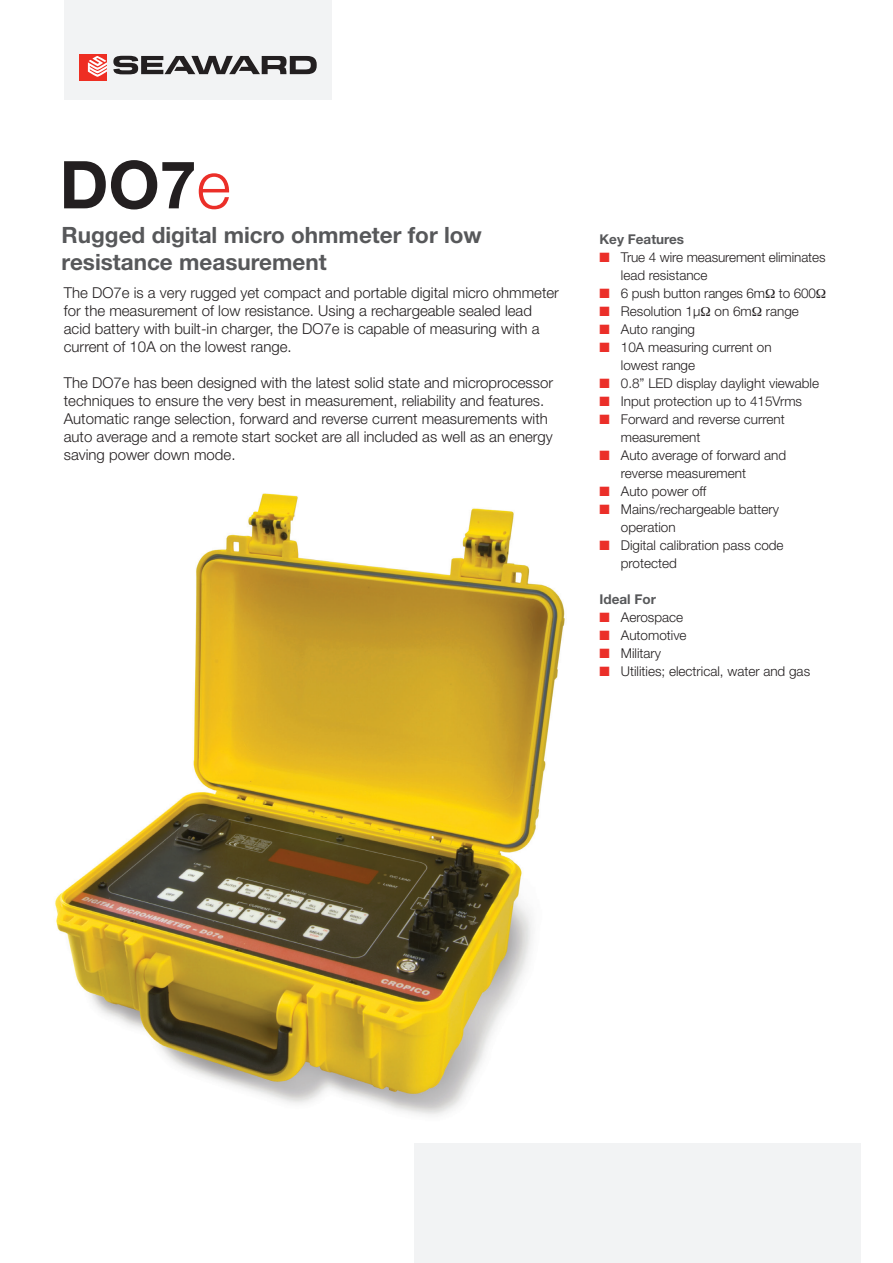
<style>
.page{position:relative;width:893px;height:1263px;background:#fff}
.page>*{position:absolute;margin:0;border:0;box-sizing:border-box;transform-origin:0 0}
.t1{font:700 66px "Helvetica Neue";color:#231f20}
.t2{font:700 22.5px/27px "Helvetica Neue";color:#57585a}
.t3{font:300 15px/18px "Helvetica Neue";color:#231f20}
.t4{font:300 13.5px/18px "Helvetica Neue";color:#231f20}
.t5{font:700 13.5px "Helvetica Neue";color:#57585a}
.s1{font-weight:300;color:#eb2f29}
.s2{color:#eb2f29}
</style>
<div class="page">
<img style="left:55px;top:493px;width:622px;height:738px">
<div style="left:64px;top:0;width:268px;height:100px;background:#f2f3f4"></div>
<div style="left:79px;top:54px;width:28px;height:27px;background:#ee2e22"></div>
<svg style="left:88px;top:56px;width:19px;height:21px"></svg>
<svg style="left:113px;top:56px;width:204px;height:18px"></svg>
<div style="left:415px;top:1144px;width:446px;height:119px;background:#f2f3f4"></div>
<h1 class="t1" style="left:60px;top:144px;width:173px">DO7<span class="s1">e</span></h1>
<h2 class="t2" style="left:62px;top:221px;width:422px">Rugged digital micro ohmmeter for low resistance measurement</h2>
<p class="t3" style="left:64px;top:283px;width:497px">The DO7e is a very rugged yet compact and portable digital micro ohmmeter for the measurement of low resistance. Using a rechargeable sealed lead acid battery with built-in charger, the DO7e is capable of measuring with a current of 10A on the lowest range.</p>
<p class="t3" style="left:64px;top:373px;width:491px">The DO7e has been designed with the latest solid state and microprocessor techniques to ensure the very best in measurement, reliability and features.<br>Automatic range selection, forward and reverse current measurements with auto average and a remote start socket are all included as well as an energy saving power down mode.</p>
<p class="t5" style="left:600px;top:231px;width:86px">Key Features</p>
<p class="t4" style="left:621px;top:248px;width:206px;text-indent:-21px"><span class="s2">■</span> True 4 wire measurement eliminates lead resistance</p>
<p class="t4" style="left:600px;top:284px;width:218px"><span class="s2">■</span> 6 push button ranges 6m to 600</p>
<p class="t4" style="left:600px;top:302px;width:201px"><span class="s2">■</span> Resolution 1µ on 6m range</p>
<p class="t4" style="left:600px;top:320px;width:97px"><span class="s2">■</span> Auto ranging</p>
<p class="t4" style="left:621px;top:338px;width:152px;text-indent:-21px"><span class="s2">■</span> 10A measuring current on lowest range</p>
<p class="t4" style="left:600px;top:374px;width:221px"><span class="s2">■</span> 0.8” LED display daylight viewable</p>
<p class="t4" style="left:600px;top:392px;width:204px"><span class="s2">■</span> Input protection up to 415Vrms</p>
<p class="t4" style="left:621px;top:410px;width:165px;text-indent:-21px"><span class="s2">■</span> Forward and reverse current measurement</p>
<p class="t4" style="left:621px;top:446px;width:167px;text-indent:-21px"><span class="s2">■</span> Auto average of forward and reverse measurement</p>
<p class="t4" style="left:600px;top:482px;width:108px"><span class="s2">■</span> Auto power off</p>
<p class="t4" style="left:621px;top:500px;width:160px;text-indent:-21px"><span class="s2">■</span> Mains/rechargeable battery operation</p>
<p class="t4" style="left:621px;top:536px;width:164px;text-indent:-21px"><span class="s2">■</span> Digital calibration pass code protected</p>
<p class="t5" style="left:600px;top:591px;width:58px">Ideal For</p>
<p class="t4" style="left:600px;top:608px;width:85px"><span class="s2">■</span> Aerospace</p>
<p class="t4" style="left:600px;top:626px;width:89px"><span class="s2">■</span> Automotive</p>
<p class="t4" style="left:600px;top:644px;width:63px"><span class="s2">■</span> Military</p>
<p class="t4" style="left:600px;top:662px;width:212px"><span class="s2">■</span> Utilities; electrical, water and gas</p>
</div>
